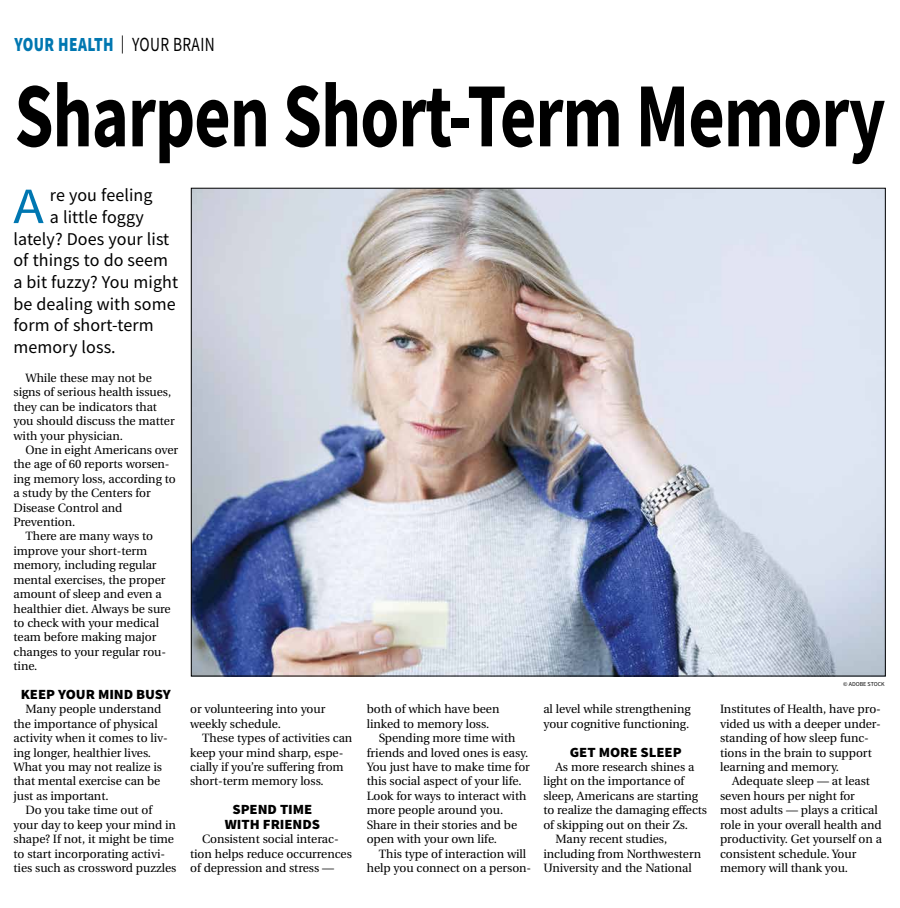
<style>
.page{position:relative;width:900px;height:908px;background:#fff}
.page>*{position:absolute;margin:0;border:0;box-sizing:border-box;transform-origin:0 0}
.t1{font:700 91.6px "Source Sans Pro";letter-spacing:-.015em;color:#000;scale:.77 1}
.t2{font:50.9px "Source Sans Pro";color:#0077b1;scale:1.1 1}
.t3{font:900 20px "Source Sans Pro";letter-spacing:.025em;color:#0077b1;scale:.77 1}
.t4{font:18px "Source Sans Pro";letter-spacing:.005em;color:#000}
.t5{font:900 14px/14.4px "Source Sans Pro";letter-spacing:-.005em;color:#000;text-align:center;scale:1.05 1}
.t6{font:12px/14.4px "Utopia";letter-spacing:-.005em;color:#000}
.t7{font:6px "Source Sans Pro";color:#000}
.s1{font-weight:400;font-size:18px;color:#000}
.s2{font-weight:400;color:#000}
</style>
<div class="page">
<img style="left:193px;top:190px;width:691px;height:484px">
<h3 class="t3" style="left:14px;top:31px;width:262px">YOUR HEALTH <span class="s1">|</span> <span class="s2">YOUR BRAIN</span></h3>
<h1 class="t1" style="left:14px;top:54px;width:1133px">Sharpen Short-Term Memory</h1>
<h2 class="t2" style="left:13px;top:174px;width:29px">A</h2>
<h3 class="t4" style="left:50px;top:184px;width:104px">re you feeling</h3>
<h3 class="t4" style="left:50px;top:205px;width:95px">a little foggy</h3>
<h3 class="t4" style="left:13px;top:227px;width:157px">lately? Does your list</h3>
<h3 class="t4" style="left:13px;top:249px;width:156px">of things to do seem</h3>
<h3 class="t4" style="left:13px;top:270px;width:166px">a bit fuzzy? You might</h3>
<h3 class="t4" style="left:13px;top:292px;width:164px">be dealing with some</h3>
<h3 class="t4" style="left:13px;top:313px;width:142px">form of short-term</h3>
<h3 class="t4" style="left:13px;top:335px;width:104px">memory loss.</h3>
<p class="t6" style="left:14px;top:371px;width:163px;text-indent:12px">While these may not be signs of serious health issues, they can be indicators that you should discuss the matter with your physician.</p>
<p class="t6" style="left:26px;top:443px;width:154px">One in eight Americans over</p>
<p class="t6" style="left:14px;top:457px;width:158px">the age of 60 reports worsen-</p>
<p class="t6" style="left:14px;top:471px;width:164px">ing memory loss, according to</p>
<p class="t6" style="left:14px;top:486px;width:139px">a study by the Centers for</p>
<p class="t6" style="left:14px;top:500px;width:110px">Disease Control and</p>
<p class="t6" style="left:14px;top:515px;width:63px">Prevention.</p>
<p class="t6" style="left:26px;top:529px;width:129px">There are many ways to</p>
<p class="t6" style="left:14px;top:543px;width:135px">improve your short-term</p>
<p class="t6" style="left:14px;top:558px;width:145px">memory, including regular</p>
<p class="t6" style="left:14px;top:572px;width:153px">mental exercises, the proper</p>
<p class="t6" style="left:14px;top:587px;width:150px">amount of sleep and even a</p>
<p class="t6" style="left:14px;top:601px;width:159px">healthier diet. Always be sure</p>
<p class="t6" style="left:14px;top:615px;width:147px">to check with your medical</p>
<p class="t6" style="left:14px;top:630px;width:144px">team before making major</p>
<p class="t6" style="left:14px;top:644px;width:154px">changes to your regular rou-</p>
<p class="t6" style="left:14px;top:659px;width:25px">tine.</p>
<p class="t5" style="left:21px;top:686px;width:144px">KEEP YOUR MIND BUSY</p>
<p class="t6" style="left:14px;top:702px;width:156px;text-indent:12px">Many people understand the importance of physical activity when it comes to liv&shy;ing longer, healthier lives.<br>What you may not realize is that mental exercise can be just as important.</p>
<p class="t6" style="left:14px;top:803px;width:164px;text-indent:12px">Do you take time out of your day to keep your mind in shape? If not, it might be time to start incorporating activi&shy;ties such as crossword puzzles</p>
<p class="t6" style="left:190px;top:702px;width:137px">or volunteering into your weekly schedule.</p>
<p class="t6" style="left:190px;top:731px;width:164px;text-indent:12px">These types of activities can keep your mind sharp, espe&shy;cially if you’re suffering from short-term memory loss.</p>
<p class="t5" style="left:225px;top:802px;width:92px">SPEND TIME<br>WITH FRIENDS</p>
<p class="t6" style="left:190px;top:831px;width:163px;text-indent:12px">Consistent social interac&shy;tion helps reduce occurrences of depression and stress —</p>
<p class="t6" style="left:367px;top:702px;width:134px">both of which have been</p>
<p class="t6" style="left:367px;top:716px;width:124px">linked to memory loss.</p>
<p class="t6" style="left:379px;top:731px;width:138px">Spending more time with</p>
<p class="t6" style="left:367px;top:745px;width:163px">friends and loved ones is easy.</p>
<p class="t6" style="left:367px;top:759px;width:165px">You just have to make time for</p>
<p class="t6" style="left:367px;top:774px;width:156px">this social aspect of your life.</p>
<p class="t6" style="left:367px;top:788px;width:161px">Look for ways to interact with</p>
<p class="t6" style="left:367px;top:803px;width:138px">more people around you.</p>
<p class="t6" style="left:367px;top:817px;width:152px">Share in their stories and be</p>
<p class="t6" style="left:367px;top:831px;width:132px">open with your own life.</p>
<p class="t6" style="left:379px;top:846px;width:149px">This type of interaction will</p>
<p class="t6" style="left:367px;top:860px;width:166px">help you connect on a person-</p>
<p class="t6" style="left:543px;top:702px;width:149px">al level while strengthening your cognitive functioning.</p>
<p class="t5" style="left:570px;top:744px;width:108px">GET MORE SLEEP</p>
<p class="t6" style="left:555px;top:759px;width:140px">As more research shines a</p>
<p class="t6" style="left:543px;top:774px;width:143px">light on the importance of</p>
<p class="t6" style="left:543px;top:788px;width:156px">sleep, Americans are starting</p>
<p class="t6" style="left:543px;top:803px;width:165px">to realize the damaging effects</p>
<p class="t6" style="left:543px;top:817px;width:146px">of skipping out on their Zs.</p>
<p class="t6" style="left:555px;top:831px;width:113px">Many recent studies,</p>
<p class="t6" style="left:543px;top:846px;width:159px">including from Northwestern</p>
<p class="t6" style="left:543px;top:860px;width:150px">University and the National</p>
<p class="t7" style="left:843px;top:679px;width:43px">© ADOBE STOCK</p>
<p class="t6" style="left:720px;top:702px;width:162px">Institutes of Health, have pro&shy;vided us with a deeper under&shy;standing of how sleep func&shy;tions in the brain to support learning and memory.</p>
<p class="t6" style="left:720px;top:774px;width:163px;text-indent:12px">Adequate sleep — at least seven hours per night for most adults — plays a critical role in your overall health and productivity. Get yourself on a consistent schedule. Your memory will thank you.</p>
</div>
